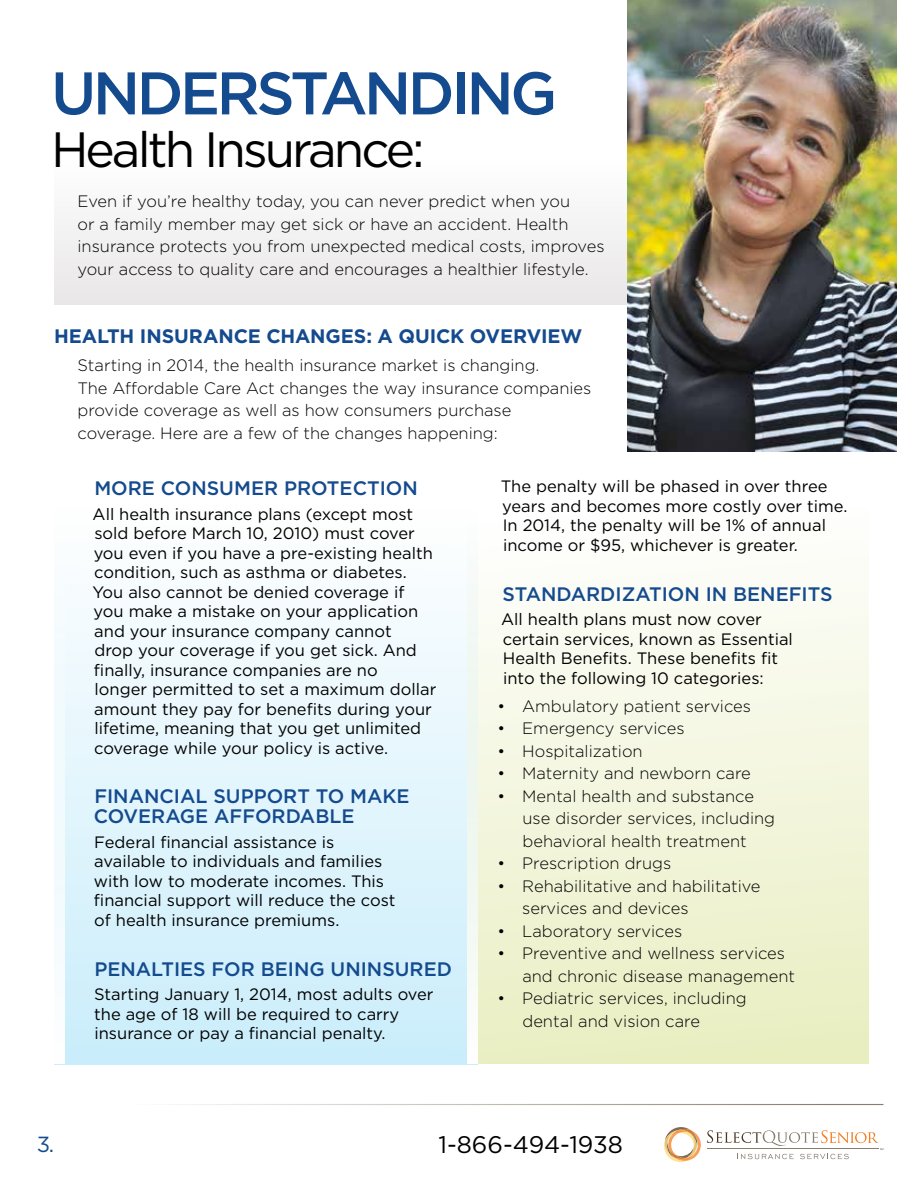
<style>
.page{position:relative;width:918px;height:1188px;background:#fff}
.page>*{position:absolute;margin:0;border:0;box-sizing:border-box;transform-origin:0 0}
.t1{font:500 60px "Gotham";letter-spacing:-.06em;color:#144a8e}
.t2{font:49.5px "Gotham";letter-spacing:-.06em;color:#000}
.t3{font:24px "Gotham";color:#000}
.t4{font:21.9px "Gotham";color:#144a8e}
.t5{font:500 19.5px "Gotham";color:#144a8e}
.t6{font:700 19.5px "Gotham";letter-spacing:-.005em;color:#144a8e}
.t7{font:16.5px/19.5px "Gotham";color:#000}
.t8{font:300 16.5px/22.5px "Gotham";color:#000}
</style>
<div class="page">
<hr style="left:41px;top:1104px;width:842px;height:1px;background:#887e6e">
<svg style="left:707px;top:1130px;width:176px;height:29px"></svg>
<svg style="left:664px;top:1127px;width:37px;height:35px"></svg>
<div style="left:54px;top:159px;width:632px;height:146px;background:#f3f2f2"></div>
<img style="left:627px;top:0;width:270px;height:451px">
<div style="left:54px;top:508px;width:423px;height:557px;background:linear-gradient(to bottom,#fefefe,#c9edfb)"></div>
<div style="left:467px;top:508px;width:401px;height:556px;background:linear-gradient(to bottom,#fefefe,#e9eec1)"></div>
<div style="left:54px;top:508px;width:11px;height:556px;background:#f4fbfe"></div>
<div style="left:467px;top:508px;width:10px;height:556px;background:#f2f8f3"></div>
<h1 class="t1" style="left:51px;top:54px;width:500px">UNDERSTANDING</h1>
<h2 class="t2" style="left:51px;top:118px;width:375px">Health I nsurance:</h2>
<p class="t8" style="left:78px;top:190px;width:529px">Even if you’re healthy today, you can never predict when you<br>or a family member may get sick or have an accident. Health insurance protects you from unexpected medical costs, improves your access to quality care and encourages a healthier lifestyle.</p>
<p class="t6" style="left:54px;top:323px;width:530px">HEALTH INSURANCE CHANGES: A QUICK OVERVI EW</p>
<p class="t8" style="left:78px;top:354px;width:515px">Starting in 2014, the health insurance market is changing.<br>The Affordable Care Act changes the way insurance companies provide coverage as well as how consumers purchase coverage. Here are a few of the changes happening:</p>
<h3 class="t4" style="left:37px;top:1130px;width:19px">3.</h3>
<p class="t5" style="left:94px;top:475px;width:325px">MORE CONSUM ER PROTECTION</p>
<p class="t7" style="left:93px;top:504px;width:345px">All health insurance plans (except most sold before March 10, 2010) must cover you even if you have a pre-existing health condition, such as asthma or diabetes.<br>You also cannot be denied coverage if you make a mistake on your application and your insurance company cannot<br>drop your coverage if you get sick. And finally, insurance companies are no<br>longer permitted to set a maximum dollar amount they pay for benefits during your lifetime, meaning that you get unlimited coverage while your policy is active.</p>
<p class="t5" style="left:94px;top:784px;width:134px">FINANCIAL SUPPO</p>
<p class="t5" style="left:283px;top:784px;width:128px">RT TO MAKE</p>
<p class="t5" style="left:94px;top:803px;width:150px">COVERAG E AFFO</p>
<p class="t5" style="left:272px;top:803px;width:85px">RDABLE</p>
<p class="t7" style="left:94px;top:832px;width:303px">Federal financial assistance is available to individuals and families with low to moderate incomes. This financial support will reduce the cost of health insurance premiums.</p>
<p class="t5" style="left:94px;top:956px;width:359px">PENALTIES FOR BEING UNINSURED</p>
<p class="t7" style="left:94px;top:984px;width:341px">Starting January 1, 2014, most adults over the age of 18 will be required to carry insurance or pay a financial penalty.</p>
<p class="t7" style="left:501px;top:476px;width:348px">The penalty will be phased in over three years and becomes more costly over time.<br>I n 2014, the penalty will be 1% of annual income or $95, whichever is greater.</p>
<p class="t5" style="left:503px;top:581px;width:331px">STANDARDIZATION IN BENEFITS</p>
<p class="t7" style="left:501px;top:609px;width:293px">All health plans must now cover certain services, known as Essential Health Benefits. These benefits fit into the following 10 categories:</p>
<p class="t8" style="left:497px;top:694px;width:255px">• Ambulatory patient services</p>
<p class="t8" style="left:497px;top:717px;width:189px">• Emergency services</p>
<p class="t8" style="left:497px;top:739px;width:147px">• Hospitalization</p>
<p class="t8" style="left:497px;top:762px;width:255px">• Maternity and newborn care</p>
<p class="t8" style="left:523px;top:784px;width:254px;text-indent:-25px">• Mental health and substance use disorder services, including behavioral health treatment</p>
<p class="t8" style="left:497px;top:852px;width:175px">• Prescription drugs</p>
<p class="t8" style="left:522px;top:874px;width:240px;text-indent:-25px">• Rehabilitative and habilitative services and devices</p>
<p class="t8" style="left:497px;top:919px;width:186px">• Laboratory services</p>
<p class="t8" style="left:522px;top:942px;width:274px;text-indent:-25px">• Preventive and wellness services and chronic disease management</p>
<p class="t8" style="left:522px;top:987px;width:226px;text-indent:-25px">• Pediatric services, including dental and vision care</p>
<h3 class="t3" style="left:438px;top:1129px;width:186px">1-866-494-1938</h3>
</div>
